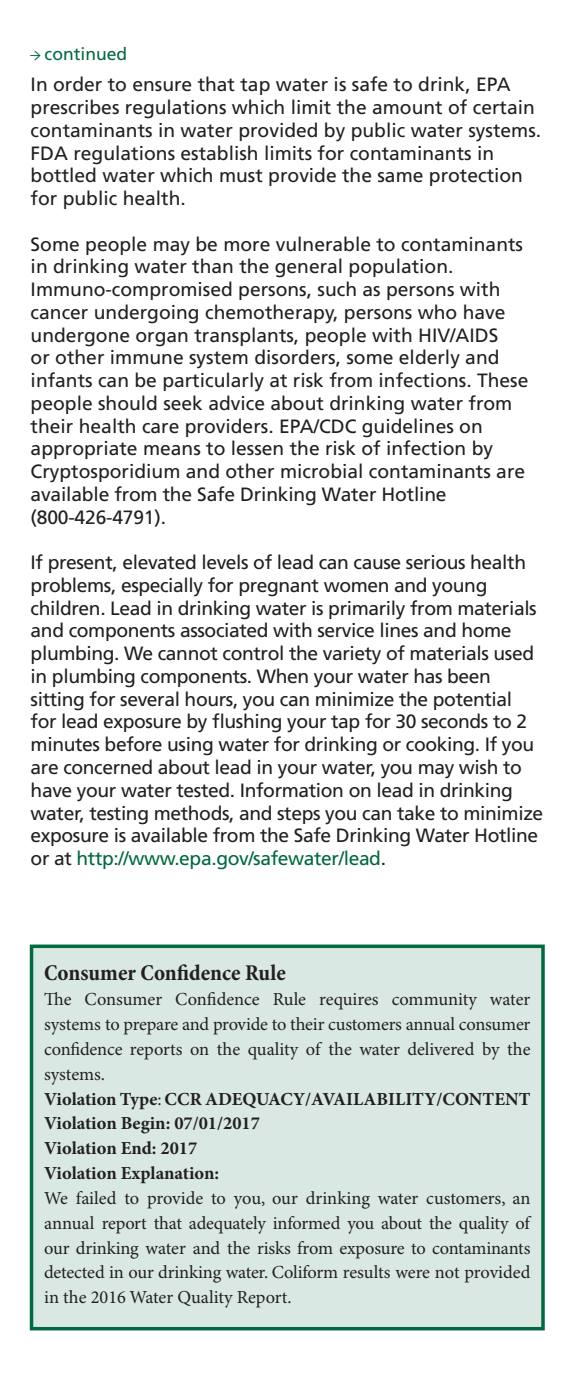
<style>
.page{position:relative;width:575px;height:1385px;background:#fff}
.page>*{position:absolute;margin:0;border:0;box-sizing:border-box;transform-origin:0 0}
.t1{font:700 condensed 22.75px "Minion Pro";color:#231f20}
.t2{font:19.25px/22.8px "Frutiger";color:#231f20}
.t3{font:19.25px/22.8px "Frutiger";letter-spacing:-.02em;color:#231f20}
.t4{font:18.38px/24.8px "Minion Pro";color:#231f20;text-align:justify}
.t5{font:700 18.38px "Minion Pro";color:#231f20}
.t6{font:17.5px "Frutiger";color:#00693f}
.s1{font-family:"Minion Pro";font-weight:700;font-stretch:condensed}
.s2{color:#00693f}
.s3{font-weight:400}
</style>
<div class="page">
<div style="left:30px;top:944px;width:514px;height:386px;background:#d9e8e2;border:4px solid #00693f"></div>
<p class="t6" style="left:30px;top:44px;width:99px"><span class="s1">→</span> continued</p>
<p class="t2" style="left:31px;top:73px;width:512px">In order to ensure that tap water is safe to drink, EPA prescribes regulations which limit the amount of certain contaminants in water provided by public water systems.<br>FDA regulations establish limits for contaminants in bottled water which must provide the same protection for public health.</p>
<p class="t2" style="left:31px;top:233px;width:499px">Some people may be more vulnerable to contaminants in drinking water than the general population.<br>Immuno-compromised persons, such as persons with cancer undergoing chemotherapy, persons who have undergone organ transplants, people with HIV/AIDS<br>or other immune system disorders, some elderly and infants can be particularly at risk from infections. These people should seek advice about drinking water from their health care providers. EPA/CDC guidelines on appropriate means to lessen the risk of infection by Cryptosporidium and other microbial contaminants are available from the Safe Drinking Water Hotline (800-426-4791).</p>
<p class="t3" style="left:31px;top:551px;width:514px">If present, elevated levels of lead can cause serious health problems, especially for pregnant women and young children. Lead in drinking water is primarily from materials and components associated with service lines and home plumbing. We cannot control the variety of materials used in plumbing components. When your water has been sitting for several hours, you can minimize the potential<br>for lead exposure by flushing your tap for 30 seconds to 2 minutes before using water for drinking or cooking. If you are concerned about lead in your water, you may wish to have your water tested. Information on lead in drinking water, testing methods, and steps you can take to minimize exposure is available from the Safe Drinking Water Hotline or at <span class="s2">http://www.epa.gov/safewater/lead</span>.</p>
<p class="t1" style="left:44px;top:957px;width:243px">Consumer Confidence Rule</p>
<p class="t4" style="left:44px;top:988px;width:487px">The Consumer Confidence Rule requires community water systems to prepare and provide to their customers annual consumer confidence reports on the quality of the water delivered by the systems.</p>
<p class="t5" style="left:44px;top:1086px;width:487px">Violation Type<span class="s3">:</span> CCR ADEQUACY/AVAILABILITY/CONTENT</p>
<p class="t5" style="left:44px;top:1110px;width:217px">Violation Begin: 07/01/2017</p>
<p class="t5" style="left:44px;top:1135px;width:155px">Violation End: 2017</p>
<p class="t5" style="left:44px;top:1160px;width:176px">Violation Explanation:</p>
<p class="t4" style="left:44px;top:1186px;width:487px">We failed to provide to you, our drinking water customers, an annual report that adequately informed you about the quality of our drinking water and the risks from exposure to contaminants detected in our drinking water. Coliform results were not provided in the 2016 Water Quality Report.</p>
</div>
